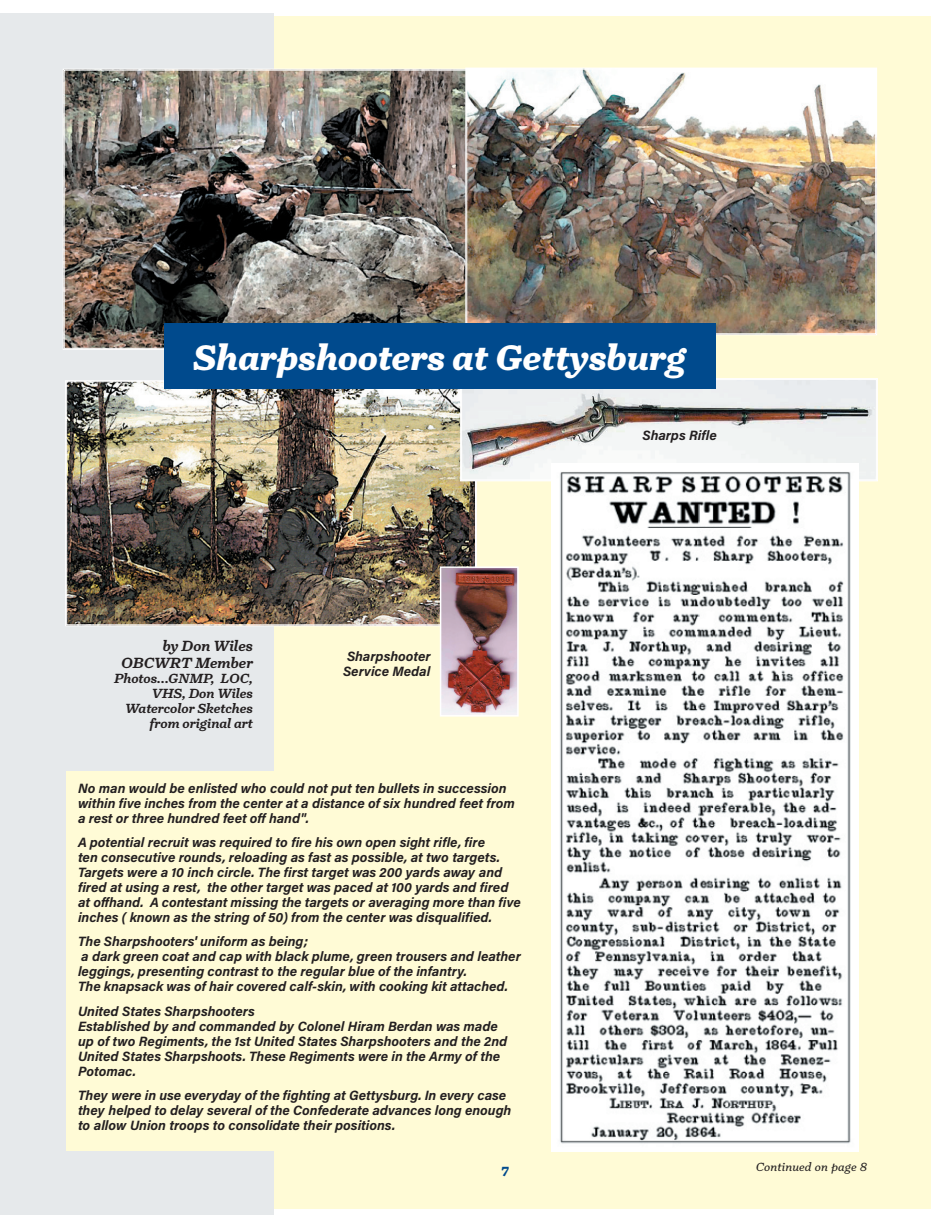
<style>
.page{position:relative;width:945px;height:1215px;background:#fff}
.page>*{position:absolute;margin:0;border:0;box-sizing:border-box;transform-origin:0 0}
.t1{font:italic 700 36px "Turnip";color:#fff}
.t2{font:italic 500 15px/16.5px "Turnip";color:#231f20;text-align:right}
.t3{font:13.5px/15px "Acumin Variable Concept";color:#231f20}
.t4{font:italic 500 13.5px/15px "Turnip";color:#231f20;text-align:right}
.t5{font:700 13.5px "Turnip";color:#004a8d}
.t6{font:italic 12px "Turnip";letter-spacing:.01em;color:#231f20}
</style>
<div class="page">
<div style="left:12px;top:16px;width:918px;height:1193px;background:#fffbd6"></div>
<div style="left:0;top:14px;width:273px;height:1201px;background:#e6e9eb"></div>
<img style="left:63px;top:69px;width:402px;height:281px">
<img style="left:465px;top:68px;width:412px;height:267px">
<img style="left:65px;top:380px;width:412px;height:246px">
<img style="left:460px;top:378px;width:418px;height:103px">
<div style="left:461px;top:379px;width:416px;height:101px;border:1px solid #fff"></div>
<img style="left:551px;top:464px;width:308px;height:688px">
<div style="left:164px;top:323px;width:552px;height:66px;background:#004a8d"></div>
<div style="left:66px;top:772px;width:457px;height:379px;background:#fffbd6"></div>
<img style="left:443px;top:569px;width:73px;height:145px">
<div style="left:440px;top:566px;width:79px;height:151px;border:2px solid #fff"></div>
<h1 class="t1" style="left:193px;top:334px;width:495px">Sharpshooters at Gettysburg</h1>
<p class="t2" style="left:121px;top:638px;width:133px">by Don Wiles<br>OBCWRT Member</p>
<p class="t4" style="left:115px;top:670px;width:140px">Photos...GNMP, LOC,<br>VHS, Don Wiles<br>Watercolor Sketches from original art</p>
<p class="t3" style="left:343px;top:648px;width:89px">Sharpshooter<br>Service Medal</p>
<p class="t3" style="left:78px;top:780px;width:438px">No man would be enlisted who could not put ten bullets in succession within five inches from the center at a distance of six hundred feet from a rest or three hundred feet off hand".</p>
<p class="t3" style="left:78px;top:834px;width:444px">A potential recruit was required to fire his own open sight rifle, fire<br>ten consecutive rounds, reloading as fast as possible, at two targets.<br>Targets were a 10 inch circle. The first target was 200 yards away and fired at using a rest, the other target was paced at 100 yards and fired at offhand. A contestant missing the targets or averaging more than five inches ( known as the string of 50) from the center was disqualified.</p>
<p class="t3" style="left:78px;top:933px;width:444px">The Sharpshooters' uniform as being;<br>a dark green coat and cap with black plume, green trousers and leather leggings, presenting contrast to the regular blue of the infantry.<br>The knapsack was of hair covered calf-skin, with cooking kit attached.</p>
<p class="t3" style="left:78px;top:1003px;width:431px">United States Sharpshooters<br>Established by and commanded by Colonel Hiram Berdan was made up of two Regiments, the 1st United States Sharpshooters and the 2nd United States Sharpshoots. These Regiments were in the Army of the Potomac.</p>
<p class="t3" style="left:78px;top:1087px;width:435px">They were in use everyday of the fighting at Gettysburg. In every case they helped to delay several of the Confederate advances long enough to allow Union troops to consolidate their positions.</p>
<p class="t3" style="left:643px;top:427px;width:76px">Sharps Rifle</p>
<p class="t5" style="left:502px;top:1162px;width:9px">7</p>
<p class="t6" style="left:756px;top:1159px;width:113px">Continued on page 8</p>
</div>
